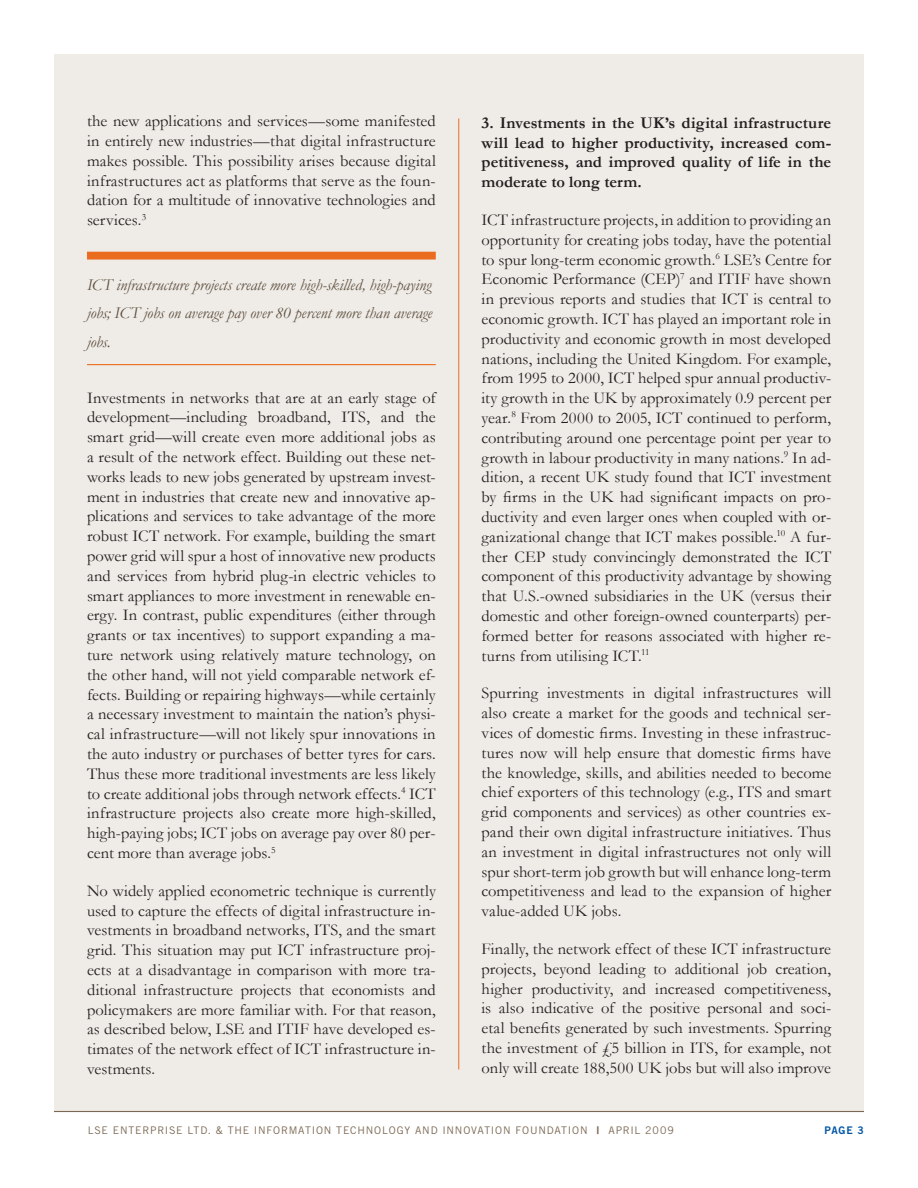
<style>
.page{position:relative;width:918px;height:1188px;background:#fff}
.page>*{position:absolute;margin:0;border:0;box-sizing:border-box;transform-origin:0 0}
.t1{font:16.5px/19.8px "Garamond";letter-spacing:.005em;color:#231f20;text-align:justify}
.t2{font:700 16.5px/19.8px "Garamond";color:#231f20;text-align:justify}
.t3{font:italic 16.5px/28.5px "Garamond";letter-spacing:-.005em;color:#5f503f;text-align:justify}
.t4{font:10.5px "Trade Gothic";letter-spacing:.075em;color:#7c6954}
.t5{font:10.5px "Trade Gothic Bold Two";color:#0155a5}
.s1{font-family:"Trade Gothic Bold Two"}
</style>
<div class="page">
<div style="left:54px;top:54px;width:810px;height:1058px;background:#efece8"></div>
<hr style="left:54px;top:1111px;width:810px;height:1px;background:#7c6954">
<div style="left:87px;top:252px;width:349px;height:8px;background:#ea6d1f"></div>
<hr style="left:87px;top:364px;width:349px;height:1px;background:#ea6d1f">
<hr style="left:459px;top:118px;width:1px;height:952px;background:#ea6d1f">
<p class="t1" style="left:87px;top:111px;width:350px">the new applications and services—some manifested in entirely new industries—that digital infrastructure makes possible. This possibility arises because digital infrastructures act as platforms that serve as the foun&shy;dation for a multitude of innovative technologies and services.<sup>3</sup></p>
<p class="t3" style="left:87px;top:271px;width:347px">ICT infrastructure projects create more high-skilled, high-paying jobs; ICT jobs on average pay over 80 percent more than average jobs.</p>
<p class="t1" style="left:87px;top:388px;width:350px">Investments in networks that are at an early stage of development—including broadband, ITS, and the smart grid—will create even more additional jobs as a result of the network effect. Building out these net&shy;works leads to new jobs generated by upstream invest&shy;ment in industries that create new and innovative ap&shy;plications and services to take advantage of the more robust ICT network. For example, building the smart power grid will spur a host of innovative new products and services from hybrid plug-in electric vehicles to smart appliances to more investment in renewable en&shy;ergy. In contrast, public expenditures (either through grants or tax incentives) to support expanding a ma&shy;ture network using relatively mature technology, on the other hand, will not yield comparable network ef&shy;fects. Building or repairing highways—while certainly a necessary investment to maintain the nation’s physi&shy;cal infrastructure—will not likely spur innovations in the auto industry or purchases of better tyres for cars.<br>Thus these more traditional investments are less likely to create additional jobs through network effects.<sup>4</sup> ICT infrastructure projects also create more high-skilled, high-paying jobs; ICT jobs on average pay over 80 per&shy;cent more than average jobs.<sup>5</sup></p>
<p class="t1" style="left:87px;top:881px;width:350px">No widely applied econometric technique is currently used to capture the effects of digital infrastructure in&shy;vestments in broadband networks, ITS, and the smart grid. This situation may put ICT infrastructure proj&shy;ects at a disadvantage in comparison with more tra&shy;ditional infrastructure projects that economists and policymakers are more familiar with. For that reason, as described below, LSE and ITIF have developed es&shy;timates of the network effect of ICT infrastructure in&shy;vestments.</p>
<p class="t2" style="left:482px;top:113px;width:351px">3. Investments in the UK’s digital infrastructure will lead to higher productivity, increased com&shy;petitiveness, and improved quality of life in the moderate to long term.</p>
<p class="t1" style="left:482px;top:210px;width:351px">ICT infrastructure projects, in addition to providing an opportunity for creating jobs today, have the potential to spur long-term economic growth.<sup>6</sup> LSE’s Centre for Economic Performance (CEP)<sup>7</sup> and ITIF have shown in previous reports and studies that ICT is central to economic growth. ICT has played an important role in productivity and economic growth in most developed nations, including the United Kingdom. For example, from 1995 to 2000, ICT helped spur annual productiv&shy;ity growth in the UK by approximately 0.9 percent per year.<sup>8</sup> From 2000 to 2005, ICT continued to perform, contributing around one percentage point per year to growth in labour productivity in many nations.<sup>9</sup> In ad&shy;dition, a recent UK study found that ICT investment by firms in the UK had significant impacts on pro&shy;ductivity and even larger ones when coupled with or&shy;ganizational change that ICT makes possible.<sup>10</sup> A fur&shy;ther CEP study convincingly demonstrated the ICT component of this productivity advantage by showing that U.S.-owned subsidiaries in the UK (versus their domestic and other foreign-owned counterparts) per&shy;formed better for reasons associated with higher re&shy;turns from utilising ICT.<sup>11</sup></p>
<p class="t1" style="left:482px;top:684px;width:351px">Spurring investments in digital infrastructures will also create a market for the goods and technical ser&shy;vices of domestic firms. Investing in these infrastruc&shy;tures now will help ensure that domestic firms have the knowledge, skills, and abilities needed to become chief exporters of this technology (e.g., ITS and smart grid components and services) as other countries ex&shy;pand their own digital infrastructure initiatives. Thus an investment in digital infrastructures not only will spur short-term job growth but will enhance long-term competitiveness and lead to the expansion of higher value-added UK jobs.</p>
<p class="t1" style="left:482px;top:939px;width:351px">Finally, the network effect of these ICT infrastructure projects, beyond leading to additional job creation, higher productivity, and increased competitiveness, is also indicative of the positive personal and soci&shy;etal benefits generated by such investments. Spurring the investment of !5 billion in ITS, for example, not only will create 188,500 UK jobs but will also improve</p>
<p class="t4" style="left:88px;top:1124px;width:588px">LSE ENTERPRISE LTD. &amp; THE INFORMATION TECHNOLOGY AND INNOVATION FOUNDATION <span class="s1">|</span> APRIL 2009</p>
<p class="t5" style="left:825px;top:1124px;width:41px">PAGE 3</p>
</div>
